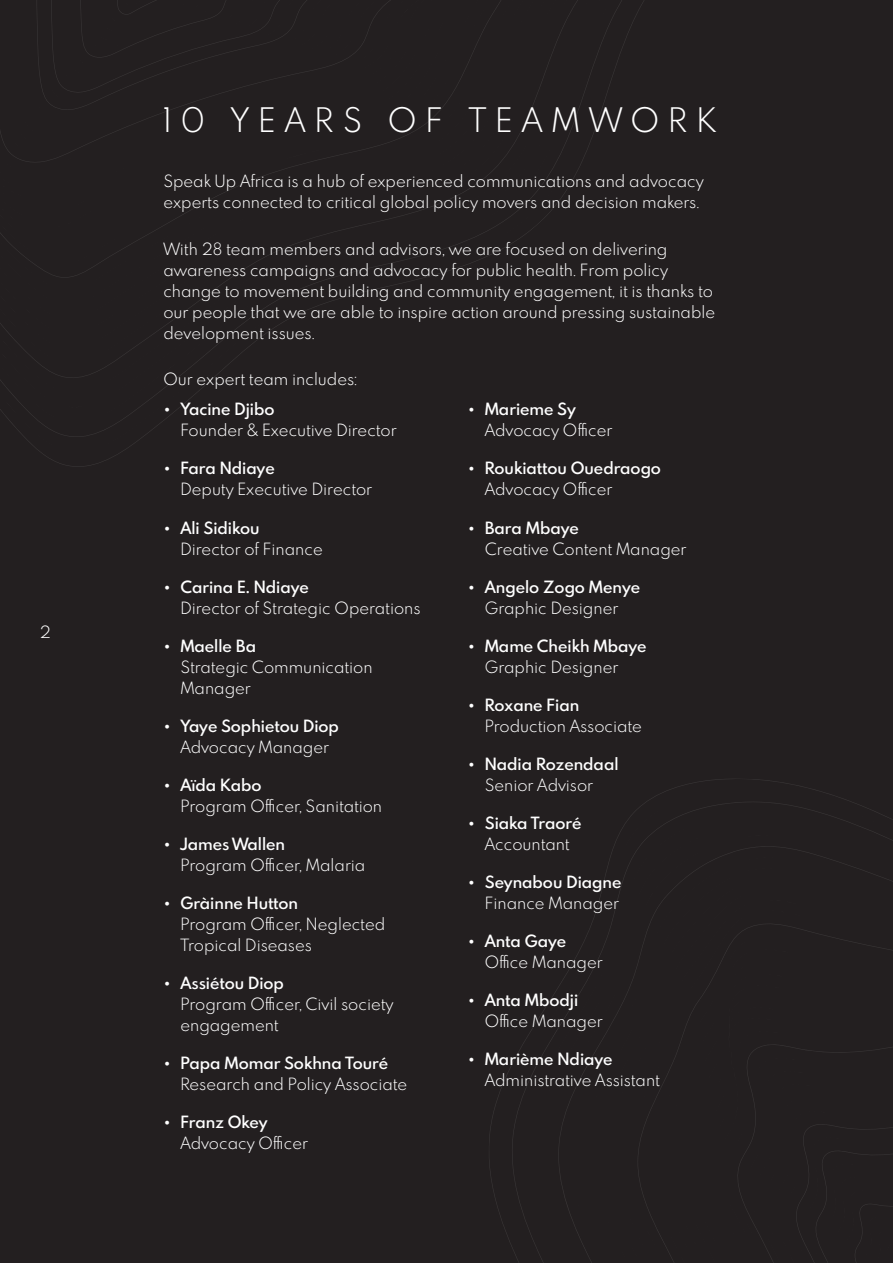
<style>
.page{position:relative;width:893px;height:1263px;background:#231f20}
.page>*{position:absolute;margin:0;border:0;box-sizing:border-box;transform-origin:0 0}
.Titre_1{font:300 30px "Spartan MB";letter-spacing:.3em;color:#fff}
.puce{font:300 15px/21px "Spartan MB";color:#fff}
.t1{font:600 15px "Spartan MB";color:#fff}
</style>
<div class="page">
<svg style="left:180px;top:0;width:183px;height:298px"></svg>
<svg style="left:0;top:0;width:180px;height:391px"></svg>
<svg style="left:489px;top:779px;width:404px;height:484px"></svg>
<svg style="left:727px;top:959px;width:18px;height:304px"></svg>
<svg style="left:745px;top:945px;width:148px;height:318px"></svg>
<p class="puce" style="left:40px;top:621px;width:13px">2</p>
<p class="Titre_1" style="left:163px;top:98px;width:554px">10 YEARS OF TEAMWORK</p>
<p class="puce" style="left:163px;top:170px;width:542px">Speak Up Africa is a hub of experienced communications and advocacy experts connected to critical global policy movers and decision makers.</p>
<p class="puce" style="left:163px;top:238px;width:553px">With 28 team members and advisors, we are focused on delivering awareness campaigns and advocacy for public health. From policy change to movement building and community engagement, it is thanks to our people that we are able to inspire action around pressing sustainable development issues.</p>
<p class="puce" style="left:163px;top:368px;width:195px">Our expert team includes:</p>
<p class="t1" style="left:163px;top:398px;width:113px">• Yacine Djibo</p>
<p class="puce" style="left:180px;top:420px;width:218px">Founder &amp; Executive Director</p>
<p class="t1" style="left:163px;top:457px;width:113px">• Fara Ndiaye</p>
<p class="puce" style="left:180px;top:479px;width:193px">Deputy Executive Director</p>
<p class="t1" style="left:163px;top:516px;width:98px">• Ali Sidikou</p>
<p class="puce" style="left:180px;top:538px;width:144px">Director of Finance</p>
<p class="t1" style="left:163px;top:575px;width:147px">• Carina E. Ndiaye</p>
<p class="puce" style="left:180px;top:597px;width:242px">Director of Strategic Operations</p>
<p class="t1" style="left:163px;top:634px;width:94px">• Maelle Ba</p>
<p class="puce" style="left:180px;top:656px;width:194px">Strategic Communication<br>Manager</p>
<p class="t1" style="left:163px;top:714px;width:177px">• Yaye Sophietou Diop</p>
<p class="puce" style="left:180px;top:736px;width:150px">Advocacy Manager</p>
<p class="t1" style="left:163px;top:773px;width:100px">• Aïda Kabo</p>
<p class="puce" style="left:180px;top:795px;width:203px">Program Officer, Sanitation</p>
<p class="t1" style="left:163px;top:832px;width:123px">• James Wallen</p>
<p class="puce" style="left:180px;top:854px;width:186px">Program Officer, Malaria</p>
<p class="t1" style="left:163px;top:891px;width:136px">• Gràinne Hutton</p>
<p class="puce" style="left:180px;top:913px;width:206px">Program Officer, Neglected<br>Tropical Diseases</p>
<p class="t1" style="left:163px;top:971px;width:122px">• Assiétou Diop</p>
<p class="puce" style="left:180px;top:993px;width:215px">Program Officer, Civil society engagement</p>
<p class="t1" style="left:163px;top:1051px;width:226px">• Papa Momar Sokhna Touré</p>
<p class="puce" style="left:180px;top:1073px;width:229px">Research and Policy Associate</p>
<p class="t1" style="left:163px;top:1110px;width:106px">• Franz Okey</p>
<p class="puce" style="left:180px;top:1132px;width:129px">Advocacy Officer</p>
<p class="t1" style="left:468px;top:398px;width:110px">• Marieme Sy</p>
<p class="puce" style="left:485px;top:420px;width:129px">Advocacy Officer</p>
<p class="t1" style="left:468px;top:457px;width:195px">• Roukiattou Ouedraogo</p>
<p class="puce" style="left:485px;top:479px;width:129px">Advocacy Officer</p>
<p class="t1" style="left:468px;top:516px;width:112px">• Bara Mbaye</p>
<p class="puce" style="left:485px;top:538px;width:203px">Creative Content Manager</p>
<p class="t1" style="left:468px;top:575px;width:174px">• Angelo Zogo Menye</p>
<p class="puce" style="left:485px;top:597px;width:135px">Graphic Designer</p>
<p class="t1" style="left:468px;top:634px;width:180px">• Mame Cheikh Mbaye</p>
<p class="puce" style="left:485px;top:656px;width:135px">Graphic Designer</p>
<p class="t1" style="left:468px;top:693px;width:113px">• Roxane Fian</p>
<p class="puce" style="left:485px;top:715px;width:159px">Production Associate</p>
<p class="t1" style="left:468px;top:752px;width:152px">• Nadia Rozendaal</p>
<p class="puce" style="left:485px;top:774px;width:110px">Senior Advisor</p>
<p class="t1" style="left:468px;top:811px;width:115px">• Siaka Traoré</p>
<p class="puce" style="left:485px;top:833px;width:86px">Accountant</p>
<p class="t1" style="left:468px;top:870px;width:155px">• Seynabou Diagne</p>
<p class="puce" style="left:485px;top:892px;width:136px">Finance Manager</p>
<p class="t1" style="left:468px;top:929px;width:100px">• Anta Gaye</p>
<p class="puce" style="left:485px;top:951px;width:119px">Office Manager</p>
<p class="t1" style="left:468px;top:988px;width:112px">• Anta Mbodji</p>
<p class="puce" style="left:485px;top:1010px;width:119px">Office Manager</p>
<p class="t1" style="left:468px;top:1047px;width:146px">• Marième Ndiaye</p>
<p class="puce" style="left:485px;top:1069px;width:177px">Administrative Assistant</p>
</div>
